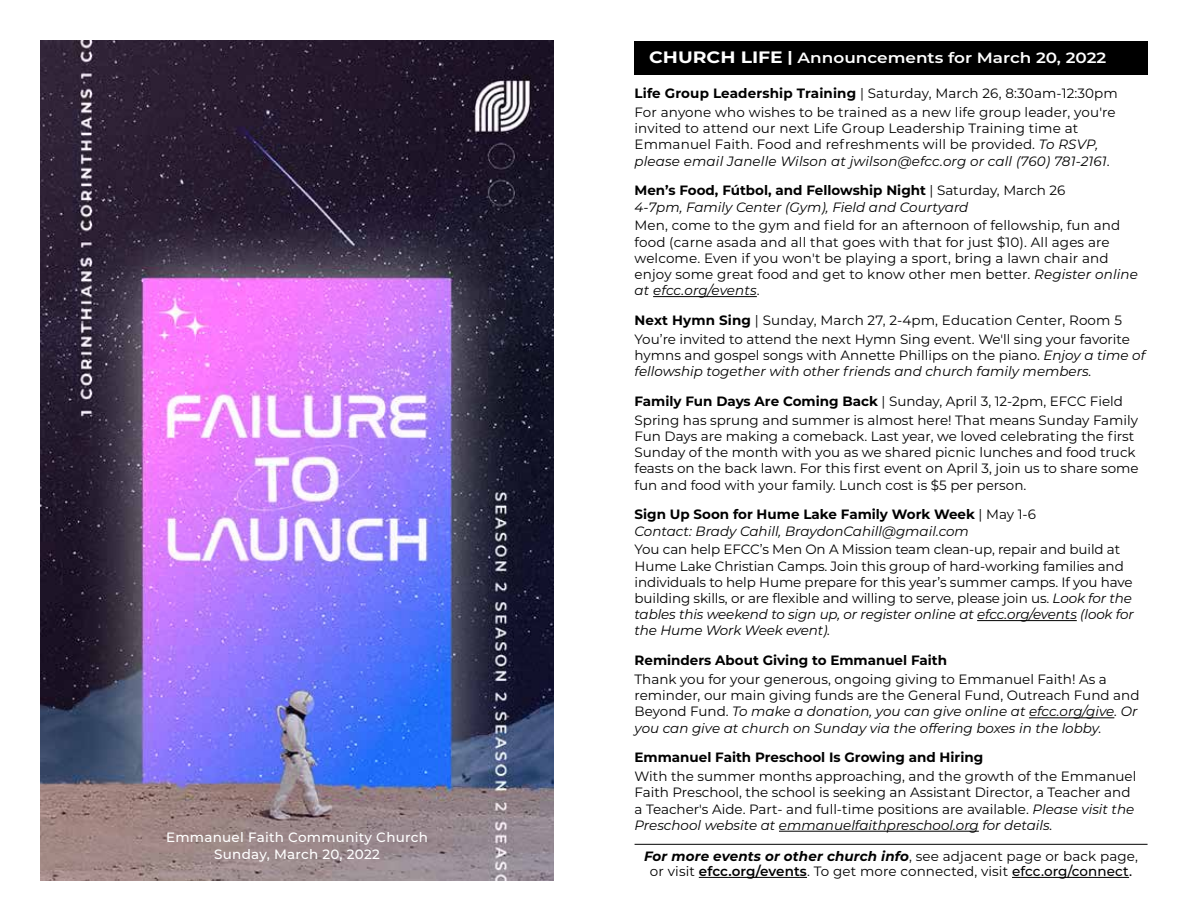
<style>
.page{position:relative;width:1188px;height:918px;background:#fff}
.page>*{position:absolute;margin:0;border:0;box-sizing:border-box;transform-origin:0 0}
.t1{font:600 14.85px "Montserrat";color:#fff;scale:1.14 1}
.t2{font:13.5px/16.2px "Montserrat";color:#000}
.t3{font:italic 13.5px/16.2px "Montserrat";color:#000}
.t4{font:700 13.5px "Montserrat";color:#000}
.t5{font:500 13.5px/16.2px "Montserrat";letter-spacing:.02em;color:#fff;text-align:center}
.s1{font-weight:700;font-size:16.5px}
.s2{font-weight:700}
.s3{font-style:italic}
.s4{font-weight:700;font-style:normal}
.s5{font-style:normal}
.s6{font-weight:700;font-style:italic}
.s7{font-weight:600}
.s8{font-weight:500}
</style>
<div class="page">
<img style="left:40px;top:40px;width:514px;height:840px">
<hr style="left:653px;top:296px;width:104px;height:1px;background:#000">
<hr style="left:977px;top:620px;width:100px;height:1px;background:#000">
<hr style="left:1029px;top:717px;width:85px;height:1px;background:#000">
<hr style="left:779px;top:831px;width:200px;height:1px;background:#000">
<hr style="left:699px;top:877px;width:108px;height:1px;background:#000">
<hr style="left:1012px;top:877px;width:117px;height:1px;background:#000">
<div style="left:634px;top:41px;width:514px;height:33px;background:#000"></div>
<hr style="left:635px;top:844px;width:513px;height:1px;background:#000">
<p class="t5" style="left:166px;top:829px;width:263px">Emmanuel Faith Community Church<br>Sunday, March 20, 2022</p>
<p class="t1" style="left:649px;top:47px;width:403px"><span class="s1">CHURCH LIFE</span> <span class="s2">|</span> Announcements for March 20, 2022</p>
<p class="t2" style="left:635px;top:83px;width:485px;line-height:18.9px"><span class="s2">Life Group Leadership Training</span> | Saturday, March 26, 8:30am-12:30pm<br>For anyone who wishes to be trained as a new life group leader, you're</p>
<p class="t2" style="left:635px;top:120px;width:477px">invited to attend our next Life Group Leadership Training time at<br>Emmanuel Faith. Food and refreshments will be provided. <span class="s3">To RSVP, please email Janelle Wilson at jwilson@efcc.org or call (760) 781-2161</span>.</p>
<p class="t3" style="left:635px;top:182px;width:432px"><span class="s4">Men’s Food, Fútbol, and Fellowship Night</span> <span class="s5">| Saturday, March 26<br></span>4-7pm, Family Center (Gym), Field and Courtyard</p>
<p class="t2" style="left:635px;top:217px;width:505px">Men, come to the gym and field for an afternoon of fellowship, fun and food (carne asada and all that goes with that for just $10). All ages are welcome. Even if you won't be playing a sport, bring a lawn chair and enjoy some great food and get to know other men better. <span class="s3">Register online at efcc.org/events</span>.</p>
<p class="t2" style="left:635px;top:310px;width:497px;line-height:18.9px"><span class="s2">Next Hymn Sing</span> | Sunday, March 27, 2-4pm, Education Center, Room 5<br>You’re invited to attend the next Hymn Sing event. We'll sing your favorite</p>
<p class="t3" style="left:635px;top:347px;width:512px"><span class="s5">hymns and gospel songs with Annette Phillips on the piano.</span> Enjoy a time of fellowship together with other friends and church family members.</p>
<p class="t2" style="left:635px;top:391px;width:505px;line-height:18.9px"><span class="s2">Family Fun Days Are Coming Back</span> | Sunday, April 3, 12-2pm, EFCC Field<br>Spring has sprung and summer is almost here! That means Sunday Family</p>
<p class="t2" style="left:635px;top:428px;width:506px">Fun Days are making a comeback. Last year, we loved celebrating the first Sunday of the month with you as we shared picnic lunches and food truck feasts on the back lawn. For this first event on April 3, join us to share some fun and food with your family. Lunch cost is $5 per person.</p>
<p class="t3" style="left:635px;top:506px;width:403px"><span class="s4">Sign Up Soon for Hume Lake Family Work Week</span> <span class="s5">| May 1-6<br></span>Contact: Brady Cahill, BraydonCahill@gmail.com</p>
<p class="t2" style="left:635px;top:541px;width:501px">You can help EFCC’s Men On A Mission team clean-up, repair and build at Hume Lake Christian Camps. Join this group of hard-working families and individuals to help Hume prepare for this year’s summer camps. If you have building skills, or are flexible and willing to serve, please join us. <span class="s3">Look for the tables this weekend to sign up, or register online at efcc.org/events (look for the Hume Work Week event).</span></p>
<p class="t4" style="left:635px;top:651px;width:314px">Reminders About Giving to Emmanuel Faith</p>
<p class="t2" style="left:635px;top:671px;width:506px">Thank you for your generous, ongoing giving to Emmanuel Faith! As a reminder, our main giving funds are the General Fund, Outreach Fund and Beyond Fund. <span class="s3">To make a donation, you can give online at efcc.org/give. Or you can give at church on Sunday via the offering boxes in the lobby.</span></p>
<p class="t4" style="left:635px;top:748px;width:350px">Emmanuel Faith Preschool Is Growing and Hiring</p>
<p class="t2" style="left:635px;top:768px;width:503px">With the summer months approaching, and the growth of the Emmanuel Faith Preschool, the school is seeking an Assistant Director, a Teacher and a Teacher's Aide. Part- and full-time positions are available. <span class="s3">Please visit the Preschool website at emmanuelfaithpreschool.org for details.</span></p>
<p class="t2" style="left:644px;top:848px;width:495px;line-height:15px;text-align:center"><span class="s6">For more events or other church info</span>, see adjacent page or back page, or visit <span class="s7">efcc.org/events</span>. To get more connected, visit <span class="s8">efcc.org/connect.</span></p>
</div>
